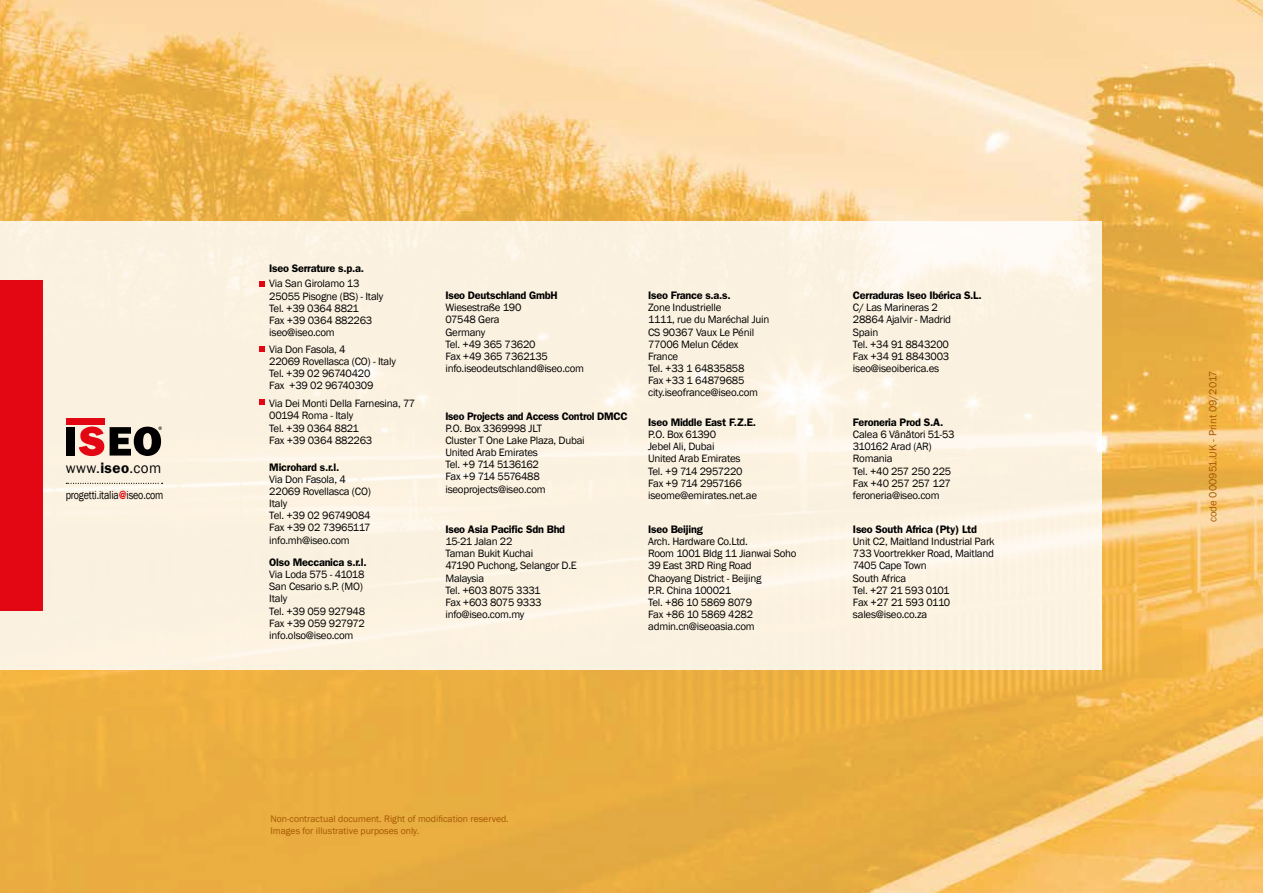
<style>
.page{position:relative;width:1263px;height:893px;background:#fff}
.page>*{position:absolute;margin:0;border:0;box-sizing:border-box;transform-origin:0 0}
.t1{font:15px "Franklin Gothic";letter-spacing:.02em;color:#000}
.t2{font:12px "Franklin Gothic";letter-spacing:-.02em;color:#000;scale:.84 1}
.t3{font:10.95px/12.1px "Franklin Gothic";letter-spacing:-.025em;color:#000}
.t4{font:600 10.95px "Franklin Gothic";letter-spacing:-.025em;color:#000}
.t5{font:10.8px "Franklin Gothic";color:#a55900}
.t6{font:9.75px/11.6px "Franklin Gothic";color:#a55900}
.s1{font-weight:600}
.s2{font-weight:600;color:#e30613}
</style>
<div class="page">
<img style="left:0;top:0;width:1263px;height:893px">
<div style="left:0;top:221px;width:1102px;height:449px;background:#fbf2e0"></div>
<div style="left:0;top:280px;width:43px;height:331px;background:#e30613"></div>
<div style="left:66px;top:427px;width:9px;height:29px;background:#000"></div>
<svg style="left:79px;top:426px;width:25px;height:30px"></svg>
<div style="left:66px;top:418px;width:38px;height:6px;background:#e30613"></div>
<svg style="left:110px;top:426px;width:52px;height:30px"></svg>
<svg style="left:66px;top:483px;width:97px;height:1px"></svg>
<svg style="left:259px;top:281px;width:5px;height:5px"></svg>
<svg style="left:259px;top:347px;width:5px;height:5px"></svg>
<svg style="left:259px;top:400px;width:5px;height:5px"></svg>
<h1 class="t1" style="left:66px;top:459px;width:97px">www.<span class="s1">iseo</span>.com</h1>
<p class="t2" style="left:66px;top:488px;width:118px">progetti.italia<span class="s2">@</span>iseo.com</p>
<p class="t4" style="left:269px;top:262px;width:96px">Iseo Serrature s.p.a.</p>
<p class="t3" style="left:269px;top:278px;width:116px">Via San Girolamo 13<br>25055 Pisogne (BS) - Italy<br>Tel. +39 0364 8821<br>Fax +39 0364 882263 iseo@iseo.com</p>
<p class="t3" style="left:269px;top:343px;width:128px">Via Don Fasola, 4<br>22069 Rovellasca (CO) - Italy<br>Tel. +39 02 96740420<br>Fax +39 02 96740309</p>
<p class="t3" style="left:269px;top:398px;width:148px">Via Dei Monti Della Farnesina, 77<br>00194 Roma - Italy<br>Tel. +39 0364 8821<br>Fax +39 0364 882263</p>
<p class="t4" style="left:269px;top:460px;width:72px">Microhard s.r.l.</p>
<p class="t3" style="left:269px;top:473px;width:103px">Via Don Fasola, 4<br>22069 Rovellasca (CO)<br>Italy<br>Tel. +39 02 96749084<br>Fax +39 02 73965117 info.mh@iseo.com</p>
<p class="t4" style="left:269px;top:556px;width:99px">Olso Meccanica s.r.l.</p>
<p class="t3" style="left:269px;top:569px;width:97px">Via Loda 575 - 41018<br>San Cesario s.P. (MO)<br>Italy<br>Tel. +39 059 927948<br>Fax +39 059 927972 info.olso@iseo.com</p>
<p class="t4" style="left:445px;top:289px;width:114px">Iseo Deutschland GmbH</p>
<p class="t3" style="left:445px;top:302px;width:140px">Wiesestraße 190<br>07548 Gera<br>Germany<br>Tel. +49 365 73620<br>Fax +49 365 7362135 info.iseodeutschland@iseo.com</p>
<p class="t4" style="left:445px;top:409px;width:184px">Iseo Projects and Access Control DMCC</p>
<p class="t3" style="left:445px;top:422px;width:141px">P.O. Box 3369998 JLT<br>Cluster T One Lake Plaza, Dubai<br>United Arab Emirates<br>Tel. +9 714 5136162<br>Fax +9 714 5576488 iseoprojects@iseo.com</p>
<p class="t4" style="left:445px;top:523px;width:121px">Iseo Asia Pacific Sdn Bhd</p>
<p class="t3" style="left:445px;top:536px;width:133px">15-21 Jalan 22<br>Taman Bukit Kuchai<br>47190 Puchong, Selangor D.E<br>Malaysia<br>Tel. +603 8075 3331<br>Fax +603 8075 9333 info@iseo.com.my</p>
<p class="t4" style="left:648px;top:289px;width:84px">Iseo France s.a.s.</p>
<p class="t3" style="left:648px;top:302px;width:123px">Zone Industrielle<br>1111, rue du Maréchal Juin<br>CS 90367 Vaux Le Pénil<br>77006 Melun Cédex<br>France<br>Tel. +33 1 64835858<br>Fax +33 1 64879685 city.iseofrance@iseo.com</p>
<p class="t4" style="left:648px;top:416px;width:109px">Iseo Middle East F.Z.E.</p>
<p class="t3" style="left:648px;top:429px;width:110px">P.O. Box 61390<br>Jebel Ali, Dubai<br>United Arab Emirates<br>Tel. +9 714 2957220<br>Fax +9 714 2957166 iseome@emirates.net.ae</p>
<p class="t4" style="left:648px;top:523px;width:56px">Iseo Beijing</p>
<p class="t3" style="left:648px;top:536px;width:150px">Arch. Hardware Co.Ltd.<br>Room 1001 Bldg 11 Jianwai Soho<br>39 East 3RD Ring Road<br>Chaoyang District - Beijing<br>P.R. China 100021<br>Tel. +86 10 5869 8079<br>Fax +86 10 5869 4282 admin.cn@iseoasia.com</p>
<p class="t4" style="left:853px;top:289px;width:130px">Cerraduras Iseo Ibérica S.L.</p>
<p class="t3" style="left:853px;top:302px;width:100px">C/ Las Marineras 2<br>28864 Ajalvir - Madrid<br>Spain<br>Tel. +34 91 8843200<br>Fax +34 91 8843003 iseo@iseoiberica.es</p>
<p class="t4" style="left:853px;top:416px;width:92px">Feroneria Prod S.A.</p>
<p class="t3" style="left:853px;top:429px;width:103px">Calea 6 Vânatori 51-53<br>310162 Arad (AR)<br>Romania<br>Tel. +40 257 250 225<br>Fax +40 257 257 127 feroneria@iseo.com</p>
<p class="t4" style="left:853px;top:523px;width:126px">Iseo South Africa (Pty) Ltd</p>
<p class="t3" style="left:853px;top:536px;width:143px">Unit C2, Maitland Industrial Park<br>733 Voortrekker Road, Maitland<br>7405 Cape Town<br>South Africa<br>Tel. +27 21 593 0101<br>Fax +27 21 593 0110 sales@iseo.co.za</p>
<p class="t6" style="left:270px;top:813px;width:240px">Non-contractual document. Right of modification reserved.<br>Images for illustrative purposes only.</p>
<p class="t5" style="left:1206px;top:522px;width:153px;rotate:-90deg">code 000951.UK - Print 09/2017</p>
</div>
